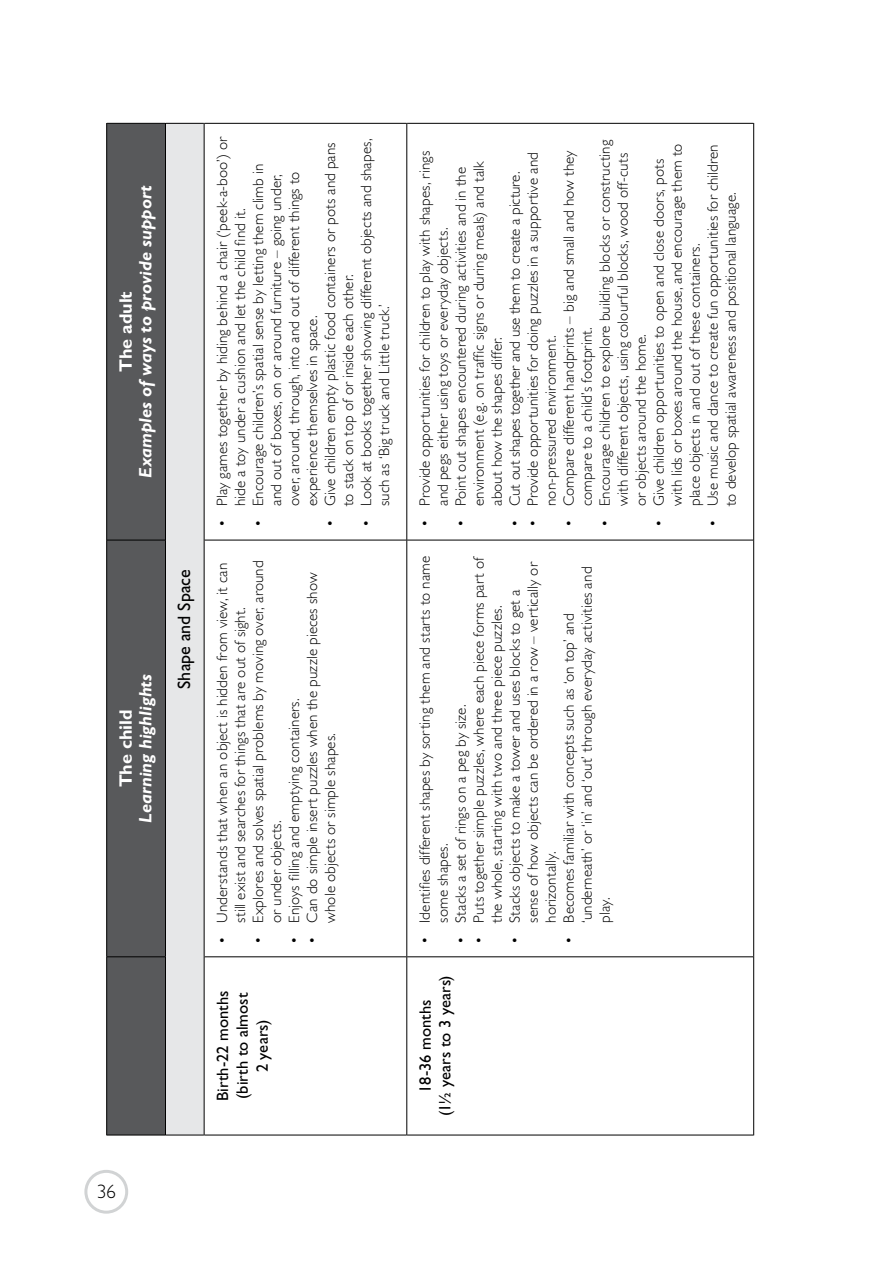
<style>
.page{position:relative;width:893px;height:1263px;background:#fff}
.page>*{position:absolute;margin:0;border:0;box-sizing:border-box;transform-origin:0 0}
.t1{font:300 19.5px "Gill Sans Std";color:#000}
.t2{font:italic 700 18px "Gill Sans Std";color:#fff}
.t3{font:700 18px "Gill Sans Std";color:#fff}
.t4{font:18px "Gill Sans Std";color:#000}
.t5{font:16.5px/19.8px "Gill Sans Std";color:#000;text-align:center}
.t6{font:300 15px/18px "Gill Sans Std";letter-spacing:.005em;color:#000}
</style>
<div class="page">
<div style="left:84px;top:1170px;width:44px;height:44px;border:3px solid #d1d3d4;border-radius:50%"></div>
<div style="left:107px;top:124px;width:58px;height:1011px;background:#58595b"></div>
<div style="left:165px;top:123px;width:39px;height:1012px;background:#e6e7e8"></div>
<hr style="left:106px;top:957px;width:1px;height:178px;background:#000">
<hr style="left:107px;top:1135px;width:58px;height:1px;background:#000">
<hr style="left:106px;top:540px;width:1px;height:417px;background:#000">
<hr style="left:107px;top:956px;width:58px;height:1px;background:#000">
<hr style="left:106px;top:123px;width:1px;height:417px;background:#000">
<hr style="left:107px;top:540px;width:58px;height:1px;background:#000">
<hr style="left:107px;top:123px;width:58px;height:1px;background:#000">
<hr style="left:166px;top:1135px;width:38px;height:1px;background:#000">
<hr style="left:166px;top:123px;width:38px;height:1px;background:#000">
<hr style="left:204px;top:957px;width:1px;height:178px;background:#000">
<hr style="left:204px;top:1135px;width:202px;height:1px;background:#000">
<hr style="left:204px;top:540px;width:1px;height:417px;background:#000">
<hr style="left:204px;top:956px;width:202px;height:1px;background:#000">
<hr style="left:204px;top:123px;width:1px;height:417px;background:#000">
<hr style="left:204px;top:540px;width:202px;height:1px;background:#000">
<hr style="left:204px;top:123px;width:202px;height:1px;background:#000">
<hr style="left:406px;top:957px;width:1px;height:178px;background:#000">
<hr style="left:407px;top:1135px;width:346px;height:1px;background:#000">
<hr style="left:406px;top:540px;width:1px;height:417px;background:#000">
<hr style="left:407px;top:956px;width:346px;height:1px;background:#000">
<hr style="left:406px;top:123px;width:1px;height:417px;background:#000">
<hr style="left:407px;top:540px;width:346px;height:1px;background:#000">
<hr style="left:407px;top:123px;width:346px;height:1px;background:#000">
<hr style="left:753px;top:957px;width:1px;height:178px;background:#000">
<hr style="left:753px;top:540px;width:1px;height:417px;background:#000">
<hr style="left:753px;top:123px;width:1px;height:417px;background:#000">
<hr style="left:165px;top:957px;width:1px;height:178px;background:#000">
<hr style="left:165px;top:540px;width:1px;height:417px;background:#000">
<hr style="left:165px;top:123px;width:1px;height:417px;background:#000">
<p class="t2" style="left:135px;top:478px;width:295px;rotate:-90deg">Examples of ways to provide support</p>
<p class="t3" style="left:115px;top:372px;width:82px;rotate:-90deg">The adult</p>
<p class="t2" style="left:135px;top:823px;width:150px;rotate:-90deg">Learning highlights</p>
<p class="t3" style="left:115px;top:787px;width:79px;rotate:-90deg">The child</p>
<p class="t4" style="left:174px;top:689px;width:121px;rotate:-90deg">Shape and Space</p>
<p class="t6" style="left:213px;top:506px;width:371px;text-indent:-21px;rotate:-90deg">• Play games together by hiding behind a chair (‘peek-a-boo’) or hide a toy under a cushion and let the child find it.</p>
<p class="t6" style="left:321px;top:506px;width:365px;text-indent:-21px;rotate:-90deg">• Give children empty plastic food containers or pots and pans to stack on top of or inside each other.</p>
<p class="t6" style="left:357px;top:506px;width:369px;text-indent:-21px;rotate:-90deg">• Look at books together showing different objects and shapes, such as ‘Big truck and Little truck.’</p>
<p class="t6" style="left:249px;top:506px;width:343px;text-indent:-21px;rotate:-90deg">• Encourage children’s spatial sense by letting them climb in and out of boxes, on or around furniture – going under, over, around, through, into and out of different things to experience themselves in space.</p>
<p class="t6" style="left:213px;top:923px;width:362px;text-indent:-21px;rotate:-90deg">• Understands that when an object is hidden from view, it can still exist and searches for things that are out of sight.</p>
<p class="t6" style="left:249px;top:923px;width:364px;text-indent:-21px;rotate:-90deg">• Explores and solves spatial problems by moving over, around or under objects.</p>
<p class="t6" style="left:303px;top:923px;width:352px;text-indent:-21px;rotate:-90deg">• Can do simple insert puzzles when the puzzle pieces show whole objects or simple shapes.</p>
<p class="t6" style="left:285px;top:944px;width:247px;rotate:-90deg">• Enjoys filling and emptying containers.</p>
<p class="t5" style="left:213px;top:1101px;width:112px;rotate:-90deg">Birth-22 months (birth to almost<br>2 years)</p>
<p class="t6" style="left:524px;top:506px;width:355px;text-indent:-21px;rotate:-90deg">• Provide opportunities for doing puzzles in a supportive and non-pressured environment.</p>
<p class="t6" style="left:560px;top:506px;width:357px;text-indent:-21px;rotate:-90deg">• Compare different handprints – big and small and how they compare to a child’s footprint.</p>
<p class="t6" style="left:596px;top:506px;width:368px;text-indent:-21px;rotate:-90deg">• Encourage children to explore building blocks or constructing with different objects, using colourful blocks, wood off-cuts or objects around the home.</p>
<p class="t6" style="left:650px;top:506px;width:364px;text-indent:-21px;rotate:-90deg">• Give children opportunities to open and close doors, pots with lids or boxes around the house, and encourage them to place objects in and out of these containers.</p>
<p class="t6" style="left:704px;top:506px;width:363px;text-indent:-21px;rotate:-90deg">• Use music and dance to create fun opportunities for children to develop spatial awareness and positional language.</p>
<p class="t6" style="left:416px;top:506px;width:356px;text-indent:-21px;rotate:-90deg">• Provide opportunities for children to play with shapes, rings and pegs either using toys or everyday objects.</p>
<p class="t6" style="left:452px;top:506px;width:347px;text-indent:-21px;rotate:-90deg">• Point out shapes encountered during activities and in the environment (e.g. on traffic signs or during meals) and talk about how the shapes differ.</p>
<p class="t6" style="left:506px;top:527px;width:357px;rotate:-90deg">• Cut out shapes together and use them to create a picture.</p>
<p class="t6" style="left:416px;top:923px;width:369px;text-indent:-21px;rotate:-90deg">• Identifies different shapes by sorting them and starts to name some shapes.</p>
<p class="t6" style="left:470px;top:923px;width:368px;text-indent:-21px;rotate:-90deg">• Puts together simple puzzles, where each piece forms part of the whole, starting with two and three piece puzzles.</p>
<p class="t6" style="left:506px;top:923px;width:363px;text-indent:-21px;rotate:-90deg">• Stacks objects to make a tower and uses blocks to get a sense of how objects can be ordered in a row – vertically or horizontally.</p>
<p class="t6" style="left:560px;top:923px;width:357px;text-indent:-21px;rotate:-90deg">• Becomes familiar with concepts such as ‘on top’ and ‘underneath’ or ‘in’ and ‘out’ through everyday activities and play.</p>
<p class="t6" style="left:452px;top:944px;width:241px;rotate:-90deg">• Stacks a set of rings on a peg by size.</p>
<p class="t5" style="left:415px;top:1116px;width:143px;rotate:-90deg">18-36 months<br>(1½ years to 3 years)</p>
<h1 class="t1" style="left:97px;top:1180px;width:21px">36</h1>
</div>
